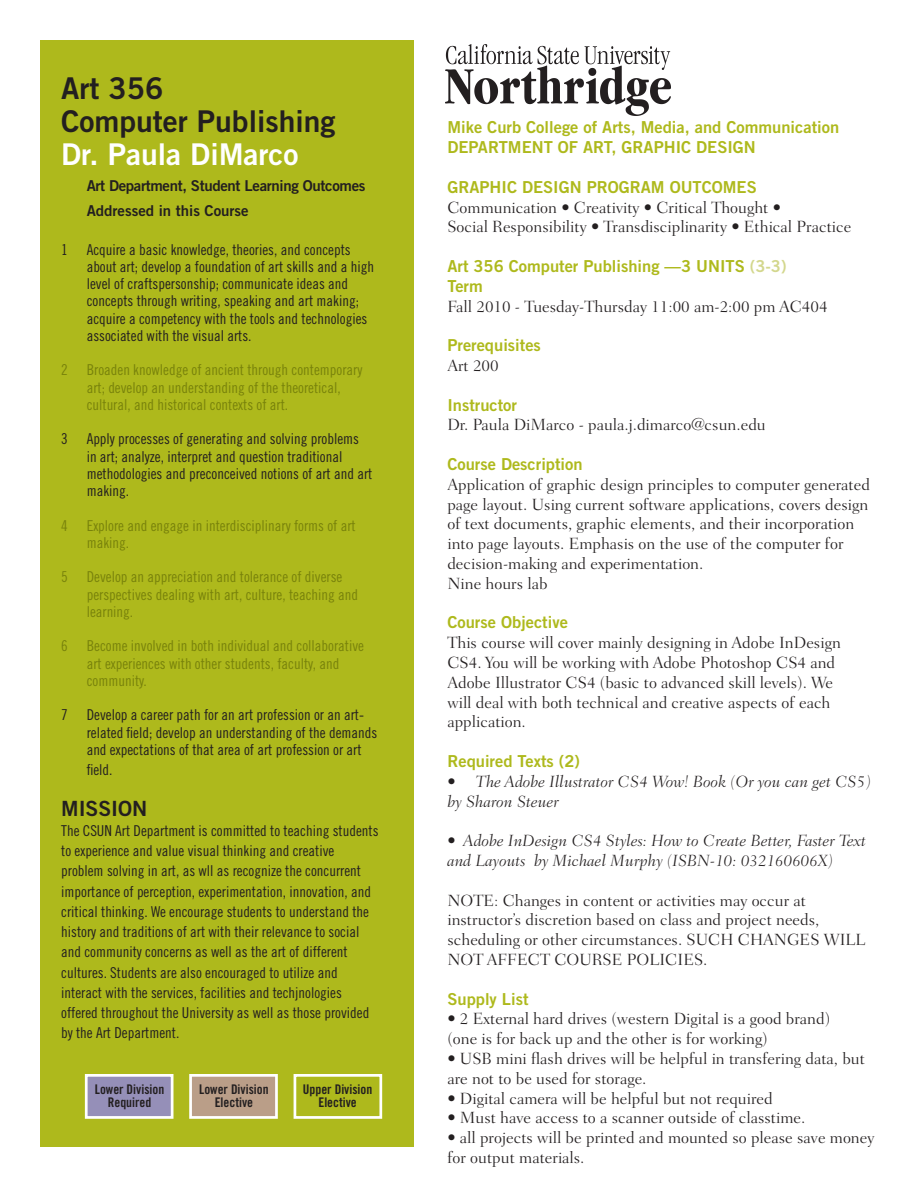
<style>
.page{position:relative;width:918px;height:1188px;background:#fff}
.page>*{position:absolute;margin:0;border:0;box-sizing:border-box;transform-origin:0 0}
.t1{font:30px/33px "Trade Gothic Bold Two";color:#231f20}
.t2{font:30px "Trade Gothic Bold Two";color:#fff}
.t3{font:21px "Trade Gothic Bold Two";color:#231f20}
.t4{font:300 16.5px/19.8px "Fairfield LT Std";color:#231f20}
.t5{font:16.5px "Trade Gothic Bold Two";color:#aeb91c}
.t6{font:italic 300 16.5px/19.8px "Fairfield LT Std";color:#231f20}
.t7{font:15px/17.2px "Trade Gothic Cond Eighteen";color:#231f20}
.t8{font:15px/17.2px "Trade Gothic Cond Eighteen";color:#78820b}
.t9{font:15px/25.2px "Trade Gothic Bold Two";letter-spacing:-.02em;color:#231f20}
.t10{font:13.35px "Trade Gothic Bold Cond Twenty";color:#231f20}
.s1{color:#d3d78d}
</style>
<div class="page">
<div style="left:40px;top:40px;width:374px;height:1108px;background:#aeb91c"></div>
<div style="left:85px;top:1074px;width:88px;height:45px;background:#958fb8;border:3px solid #fff"></div>
<div style="left:189px;top:1074px;width:89px;height:45px;background:#ba9e88;border:3px solid #fff"></div>
<div style="left:294px;top:1074px;width:88px;height:45px;border:3px solid #fff"></div>
<img style="left:446px;top:45px;width:224px;height:70px">
<p class="t1" style="left:61px;top:72px;width:276px">Art 356<br>Computer Publishing</p>
<p class="t2" style="left:61px;top:136px;width:239px">Dr. Paula DiMarco</p>
<p class="t9" style="left:87px;top:172px;width:280px">Art Department, Student Learning Outcomes<br>Addressed in this Course</p>
<p class="t7" style="left:61px;top:240px;width:8px">1</p>
<p class="t7" style="left:87px;top:240px;width:289px">Acquire a basic knowledge, theories, and concepts about art; develop a foundation of art skills and a high level of craftspersonship; communicate ideas and concepts through writing, speaking and art making; acquire a competency with the tools and technologies associated with the visual arts.</p>
<p class="t8" style="left:61px;top:361px;width:8px">2</p>
<p class="t8" style="left:87px;top:361px;width:277px">Broaden knowledge of ancient through contemporary art; develop an understanding of the theoretical, cultural, and historical contexts of art.</p>
<p class="t7" style="left:61px;top:430px;width:8px">3</p>
<p class="t7" style="left:87px;top:430px;width:287px">Apply processes of generating and solving problems in art; analyze, interpret and question traditional methodologies and preconceived notions of art and art making.</p>
<p class="t8" style="left:61px;top:516px;width:8px">4</p>
<p class="t8" style="left:87px;top:516px;width:271px">Explore and engage in interdisciplinary forms of art making.</p>
<p class="t8" style="left:61px;top:568px;width:8px">5</p>
<p class="t8" style="left:87px;top:568px;width:273px">Develop an appreciation and tolerance of diverse perspectives dealing with art, culture, teaching and learning.</p>
<p class="t8" style="left:61px;top:637px;width:8px">6</p>
<p class="t8" style="left:87px;top:637px;width:279px">Become involved in both individual and collaborative art experiences with other students, faculty, and community.</p>
<p class="t7" style="left:61px;top:706px;width:8px">7</p>
<p class="t7" style="left:87px;top:706px;width:292px">Develop a career path for an art profession or an art&shy;related field; develop an understanding of the demands and expectations of that area of art profession or art</p>
<p class="t7" style="left:87px;top:761px;width:27px">field.</p>
<p class="t3" style="left:61px;top:795px;width:88px">MISSION</p>
<p class="t7" style="left:61px;top:820px;width:319px;line-height:20.2px">The CSUN Art Department is committed to teaching students to experience and value visual thinking and creative problem solving in art, as wll as recognize the concurrent importance of perception, experimentation, innovation, and critical thinking. We encourage students to understand the history and traditions of art with their relevance to social and community concerns as well as the art of different cultures. Students are also encouraged to utilize and interact with the services, facilities and techjnologies offered throughout the University as well as those provided by the Art Department.</p>
<p class="t10" style="left:95px;top:1081px;width:71px">Lower Division</p>
<p class="t10" style="left:108px;top:1094px;width:45px">Required</p>
<p class="t10" style="left:199px;top:1081px;width:71px">Lower Division</p>
<p class="t10" style="left:215px;top:1094px;width:40px">Elective</p>
<p class="t10" style="left:303px;top:1081px;width:71px">Upper Division</p>
<p class="t10" style="left:318px;top:1094px;width:40px">Elective</p>
<p class="t5" style="left:447px;top:117px;width:393px">Mike Curb College of Arts, Media, and Communication</p>
<p class="t5" style="left:447px;top:137px;width:310px">DEPARTMENT OF ART, GRAPHIC DESIGN</p>
<p class="t5" style="left:447px;top:177px;width:311px">GRAPHIC DESIGN PROGRAM OUTCOMES</p>
<p class="t4" style="left:447px;top:197px;width:335px">Communication • Creativity • Critical Thought •</p>
<p class="t4" style="left:447px;top:217px;width:406px">Social Responsibility • Transdisciplinarity • Ethical Practice</p>
<p class="t5" style="left:447px;top:256px;width:341px">Art 356 Computer Publishing —3 UNITS <span class="s1">(3-3)</span></p>
<p class="t5" style="left:447px;top:276px;width:37px">Term</p>
<p class="t4" style="left:447px;top:296px;width:382px">Fall 2010 - Tuesday-Thursday 11:00 am-2:00 pm AC404</p>
<p class="t5" style="left:447px;top:335px;width:95px">Prerequisites</p>
<p class="t4" style="left:447px;top:356px;width:53px">Art 200</p>
<p class="t5" style="left:447px;top:394px;width:71px">Instructor</p>
<p class="t4" style="left:447px;top:415px;width:320px">Dr. Paula DiMarco - paula.j.dimarco@csun.edu</p>
<p class="t5" style="left:447px;top:454px;width:137px">Course Description</p>
<p class="t4" style="left:447px;top:475px;width:424px">Application of graphic design principles to computer generated page layout. Using current software applications, covers design of text documents, graphic elements, and their incorporation into page layouts. Emphasis on the use of the computer for decision-making and experimentation.</p>
<p class="t4" style="left:447px;top:574px;width:102px">Nine hours lab</p>
<p class="t5" style="left:447px;top:612px;width:122px">Course Objective</p>
<p class="t4" style="left:447px;top:633px;width:395px">This course will cover mainly designing in Adobe InDesign CS4. You will be working with Adobe Photoshop CS4 and Adobe Illustrator CS4 (basic to advanced skill levels). We will deal with both technical and creative aspects of each application.</p>
<p class="t5" style="left:447px;top:751px;width:134px">Required Texts (2)</p>
<p class="t6" style="left:447px;top:771px;width:425px">• The Adobe Illustrator CS4 Wow! Book (Or you can get CS5)</p>
<p class="t6" style="left:447px;top:791px;width:113px">by Sharon Steuer</p>
<p class="t6" style="left:447px;top:831px;width:420px">• Adobe InDesign CS4 Styles: How to Create Better, Faster Text and Layouts by Michael Murphy (ISBN-10: 032160606X)</p>
<p class="t4" style="left:447px;top:890px;width:420px">NOTE: Changes in content or activities may occur at instructor’s discretion based on class and project needs, scheduling or other circumstances. SUCH CHANGES WILL NOT AFFECT COURSE POLICIES.</p>
<p class="t5" style="left:447px;top:988px;width:83px">Supply List</p>
<p class="t4" style="left:447px;top:1009px;width:384px">• 2 External hard drives (western Digital is a good brand)</p>
<p class="t4" style="left:447px;top:1029px;width:322px">(one is for back up and the other is for working)</p>
<p class="t4" style="left:447px;top:1049px;width:419px">• USB mini flash drives will be helpful in transfering data, but are not to be used for storage.</p>
<p class="t4" style="left:447px;top:1088px;width:327px">• Digital camera will be helpful but not required</p>
<p class="t4" style="left:447px;top:1108px;width:360px">• Must have access to a scanner outside of classtime.</p>
<p class="t4" style="left:447px;top:1128px;width:429px">• all projects will be printed and mounted so please save money for output materials.</p>
</div>
